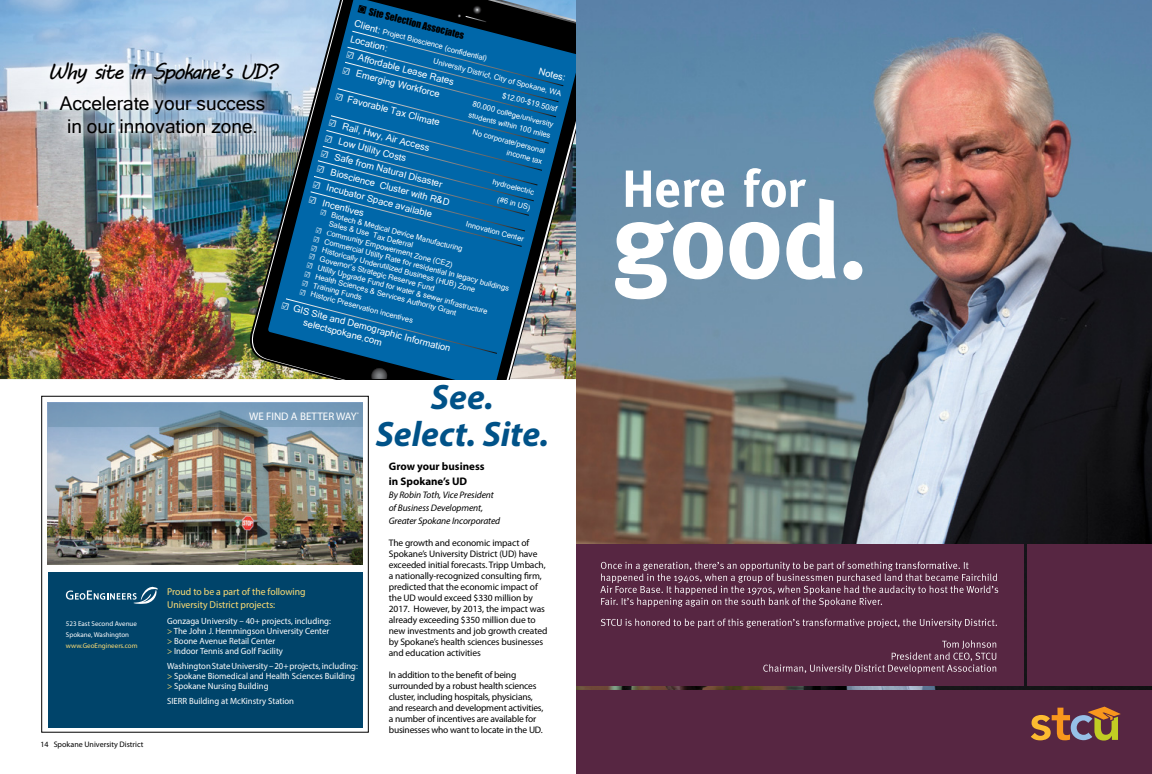
<style>
.page{position:relative;width:1152px;height:774px;background:#fff}
.page>*{position:absolute;margin:0;border:0;box-sizing:border-box;transform-origin:0 0}
.t1{font:italic 700 35.4px/36.7px "Myriad Pro";letter-spacing:.005em;color:#005288;text-align:center}
.t2{font:21.4px "MV Boli";letter-spacing:-.09em;color:#000}
.t3{font:19px/22.8px "Microsoft Sans Serif";color:#000;text-align:center}
.t4{font:700 11px/14.4px "Myriad Pro";color:#000}
.t5{font:11px "Myriad Pro";color:#fff}
.t6{font:10px/13px "Myriad Pro";color:#ffde74}
.t7{font:9.5px/11px "Myriad Pro";letter-spacing:-.01em;color:#000}
.t8{font:9.5px/11.7px "Microsoft Sans Serif";color:#fff}
.t9{font:italic 9.5px/13px "Myriad Pro";letter-spacing:-.01em;color:#000}
.t10{font:9.5px "Impact";color:#000}
.t11{font:9px/10px "Myriad Pro";color:#fff}
.t12{font:8px "Myriad Pro";color:#000}
.t13{font:7.6px/11.4px "Microsoft Sans Serif";color:#fff}
.t14{font:7px/11px "Myriad Pro";color:#fff}
.t15{font:7px "Myriad Pro";color:#ffde74}
.s1{font-size:9.5px}
.s2{font-family:"Minion Pro"}
.s3{color:#ffde74}
</style>
<div class="page">
<img style="left:576px;top:0;width:576px;height:690px">
<div style="left:576px;top:690px;width:576px;height:84px;background:#572642"></div>
<div style="left:1028px;top:544px;width:124px;height:142px;background:#572642"></div>
<div style="left:576px;top:544px;width:447px;height:142px;background:#572642"></div>
<svg style="left:601px;top:619px;width:396px;height:9px"></svg>
<svg style="left:600px;top:562px;width:398px;height:45px"></svg>
<svg style="left:1031px;top:707px;width:90px;height:34px"></svg>
<svg style="left:615px;top:168px;width:247px;height:131px"></svg>
<svg style="left:763px;top:640px;width:233px;height:34px"></svg>
<svg style="left:47px;top:402px;width:316px;height:326px"></svg>
<div style="left:48px;top:572px;width:314px;height:155px;background:#00446a"></div>
<img style="left:48px;top:427px;width:314px;height:138px">
<svg style="left:66px;top:586px;width:92px;height:18px"></svg>
<svg style="left:48px;top:403px;width:314px;height:24px;background:#7598b4"></svg>
<div style="left:41px;top:396px;width:328px;height:337px;border:1px solid #000"></div>
<img style="left:0;top:0;width:246px;height:379px">
<img style="left:36px;top:47px;width:210px;height:101px">
<img style="left:246px;top:0;width:330px;height:379px">
<svg style="left:370px;top:367px;width:18px;height:12px"></svg>
<svg style="left:358px;top:5px;width:9px;height:9px"></svg>
<p class="t10" style="left:371px;top:4px;width:100px;rotate:15deg">Site Selection Associates</p>
<p class="t13" style="left:356px;top:18px;width:139px;rotate:15deg"><span class="s1">Client:</span> Project Bioscience (confidential)</p>
<p class="t8" style="left:352px;top:33px;width:40px;rotate:15deg">Location:</p>
<p class="t8" style="left:348px;top:48px;width:112px;rotate:15deg"><span class="s2">☑</span> Affordable Lease Rates</p>
<p class="t13" style="left:435px;top:55px;width:134px;rotate:15deg">University District, City of Spokane, WA</p>
<h2 class="t2" style="left:48px;top:57px;width:231px">Why site in Spokane’s UD?</h2>
<h3 class="t3" style="left:60px;top:92px;width:207px">Accelerate your success in our innovation zone.</h3>
<p class="t8" style="left:344px;top:63px;width:102px;rotate:15deg"><span class="s2">☑</span> Emerging Workforce</p>
<p class="t8" style="left:541px;top:65px;width:29px;rotate:15deg">Notes:</p>
<p class="t13" style="left:504px;top:89px;width:58px;rotate:15deg">$12.00-$19.50/sf</p>
<p class="t8" style="left:337px;top:90px;width:109px;rotate:15deg"><span class="s2">☑</span> Favorable Tax Climate</p>
<p class="t13" style="left:473px;top:98px;width:86px;rotate:15deg">80,000 college/university students within 100 miles</p>
<p class="t8" style="left:331px;top:116px;width:105px;rotate:15deg"><span class="s2">☑</span> Rail, Hwy, Air Access</p>
<p class="t13" style="left:474px;top:126px;width:76px;text-align:right;rotate:15deg">No corporate/personal income tax</p>
<p class="t8" style="left:327px;top:131px;width:85px;rotate:15deg"><span class="s2">☑</span> Low Utility Costs</p>
<p class="t8" style="left:323px;top:147px;width:127px;rotate:15deg"><span class="s2">☑</span> Safe from Natural Disaster</p>
<p class="t8" style="left:319px;top:162px;width:138px;rotate:15deg"><span class="s2">☑</span> Bioscience Cluster with R&amp;D</p>
<p class="t13" style="left:494px;top:176px;width:44px;rotate:15deg">hydroelectric</p>
<p class="t8" style="left:315px;top:177px;width:124px;rotate:15deg"><span class="s2">☑</span> Incubator Space available</p>
<p class="t8" style="left:311px;top:193px;width:58px;rotate:15deg"><span class="s2">☑</span> Incentives</p>
<p class="t13" style="left:499px;top:194px;width:35px;rotate:15deg">(#6 in US)</p>
<p class="t13" style="left:333px;top:210px;width:137px;line-height:9.3px;text-indent:-11px;rotate:15deg"><span class="s2">☑</span> Biotech &amp; Medical Device Manufacturing<br>Sales &amp; Use Tax Deferral</p>
<p class="t13" style="left:468px;top:218px;width:61px;rotate:15deg">Innovation Center</p>
<p class="t13" style="left:318px;top:223px;width:143px;rotate:15deg"><span class="s2">☑ C</span>ommunity Empowerment Zone (CEZ)</p>
<p class="t13" style="left:315px;top:232px;width:203px;rotate:15deg"><span class="s2">☑</span> Commercial Utility Rate for residential In legacy buildings</p>
<p class="t13" style="left:313px;top:241px;width:171px;rotate:15deg"><span class="s2">☑</span> Historically Underutilized Business (HUB) Zone</p>
<p class="t13" style="left:311px;top:250px;width:131px;rotate:15deg"><span class="s2">☑</span> Governor’s Strategic Reserve Fund</p>
<p class="t13" style="left:308px;top:258px;width:188px;rotate:15deg"><span class="s2">☑</span> Utility Upgrade Fund for water &amp; sewer infrastructure</p>
<p class="t13" style="left:306px;top:267px;width:158px;rotate:15deg"><span class="s2">☑</span> Health Sciences &amp; Services Authority Grant</p>
<p class="t13" style="left:304px;top:276px;width:63px;rotate:15deg"><span class="s2">☑</span> Training Funds</p>
<p class="t13" style="left:302px;top:285px;width:118px;rotate:15deg"><span class="s2">☑</span> Historic Preservation incentives</p>
<p class="t8" style="left:308px;top:305px;width:150px;text-indent:-26px;rotate:15deg"><span class="s2">☑</span> GIS Site and Demographic Information selectspokane.com</p>
<p class="t14" style="left:66px;top:618px;width:73px">523 East Second Avenue<br>Spokane, Washington</p>
<p class="t15" style="left:66px;top:642px;width:73px">www.GeoEngineers.com</p>
<p class="t12" style="left:40px;top:739px;width:105px">14 Spokane University District</p>
<p class="t5" style="left:249px;top:409px;width:111px">WE FIND A BETTER WAY<sup>®</sup></p>
<p class="t6" style="left:167px;top:585px;width:140px">Proud to be a part of the following<br>University District projects:</p>
<p class="t11" style="left:167px;top:616px;width:165px">Gonzaga University – 40+ projects, including: <span class="s3">&gt;</span> The John J. Hemmingson University Center <span class="s3">&gt;</span> Boone Avenue Retail Center<br><span class="s3">&gt;</span> Indoor Tennis and Golf Facility</p>
<p class="t11" style="left:167px;top:661px;width:192px">Washington State University – 20+ projects, including: <span class="s3">&gt;</span> Spokane Biomedical and Health Sciences Building <span class="s3">&gt;</span> Spokane Nursing Building</p>
<p class="t11" style="left:167px;top:696px;width:129px">SIERR Building at McKinstry Station</p>
<h1 class="t1" style="left:376px;top:378px;width:175px">See.<br>Select. Site.</h1>
<p class="t4" style="left:389px;top:459px;width:97px">Grow your business in Spokane’s UD</p>
<p class="t9" style="left:389px;top:488px;width:113px">By Robin Toth, Vice President of Business Development,<br>Greater Spokane Incorporated</p>
<p class="t7" style="left:389px;top:537px;width:160px">The growth and economic impact of Spokane’s University District (UD) have exceeded initial forecasts. Tripp Umbach, a nationally-recognized consulting firm, predicted that the economic impact of the UD would exceed $330 million by 2017. However, by 2013, the impact was already exceeding $350 million due to new investments and job growth created by Spokane’s health sciences businesses and education activities</p>
<p class="t7" style="left:389px;top:669px;width:156px">In addition to the benefit of being surrounded by a robust health sciences cluster, including hospitals, physicians, and research and development activities, a number of incentives are available for businesses who want to locate in the UD.</p>
</div>
